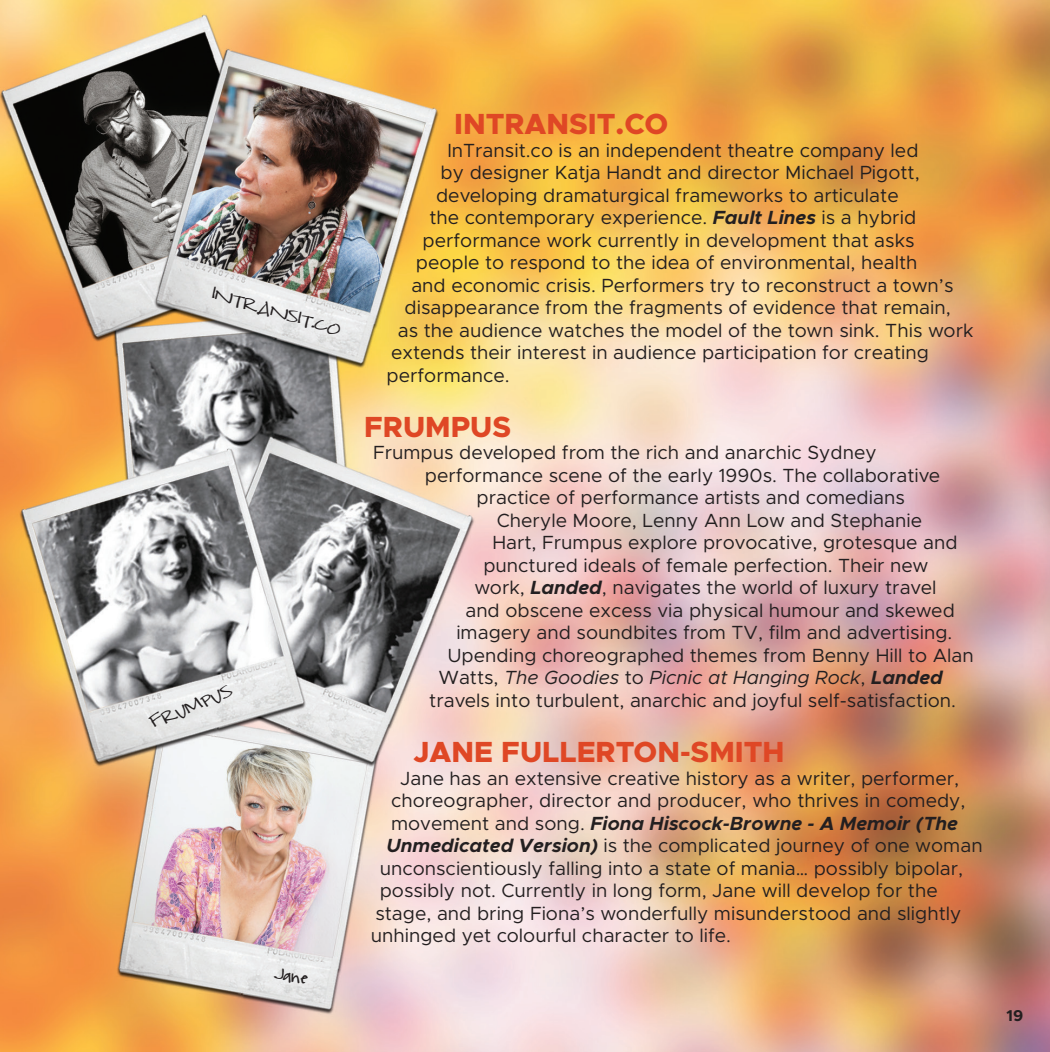
<style>
.page{position:relative;width:1050px;height:1052px;background:#fff}
.page>*{position:absolute;margin:0;border:0;box-sizing:border-box;transform-origin:0 0}
.date{font:800 29.25px "Metropolis";color:#df4725}
.met_body{font:19.12px "Metropolis";color:#231f20}
.met_body-2{font:italic 700 19.12px "Metropolis";color:#231f20}
.met_body-3{font:italic 19.12px "Metropolis";color:#231f20}
.date-2{font:15.75px "Pea Logan";color:#231f20}
.t1{font:700 15.75px "Metropolis";color:#231f20}
.s1{font-weight:700;font-style:italic}
.s2{font-style:normal}
.s3{font-weight:700}
.s4{font-weight:400;font-style:normal}
</style>
<div class="page">
<img style="left:0;top:0;width:1049px;height:1052px">
<p class="date-2" style="left:216px;top:282px;width:134px;rotate:17deg">INTRANSIT.CO</p>
<p class="date-2" style="left:147px;top:713px;width:89px;rotate:-22deg">FRUMPUS</p>
<p class="date-2" style="left:276px;top:964px;width:35px;rotate:9deg">Jane</p>
<p class="date" style="left:454px;top:106px;width:216px">INTRANSIT.CO</p>
<p class="met_body" style="left:447px;top:138px;width:472px">InTransit.co is an independent theatre company led</p>
<p class="met_body" style="left:440px;top:161px;width:480px">by designer Katja Handt and director Michael Pigott,</p>
<p class="met_body" style="left:436px;top:183px;width:464px">developing dramaturgical frameworks to articulate</p>
<p class="met_body" style="left:429px;top:206px;width:488px">the contemporary experience. <span class="s1">Fault Lines</span> is a hybrid</p>
<p class="met_body" style="left:422px;top:228px;width:493px">performance work currently in development that asks</p>
<p class="met_body" style="left:416px;top:251px;width:503px">people to respond to the idea of environmental, health</p>
<p class="met_body" style="left:411px;top:273px;width:543px">and economic crisis. Performers try to reconstruct a town’s</p>
<p class="met_body" style="left:404px;top:296px;width:548px">disappearance from the fragments of evidence that remain,</p>
<p class="met_body" style="left:398px;top:318px;width:577px">as the audience watches the model of the town sink. This work</p>
<p class="met_body" style="left:391px;top:341px;width:539px">extends their interest in audience participation for creating</p>
<p class="met_body" style="left:386px;top:363px;width:125px">performance.</p>
<p class="date" style="left:364px;top:408px;width:148px">FRUMPUS</p>
<p class="met_body" style="left:373px;top:441px;width:505px">Frumpus developed from the rich and anarchic Sydney</p>
<p class="met_body" style="left:425px;top:463px;width:517px">performance scene of the early 1990s. The collaborative</p>
<p class="met_body" style="left:476px;top:486px;width:430px">practice of performance artists and comedians</p>
<p class="met_body" style="left:497px;top:508px;width:427px">Cheryle Moore, Lenny Ann Low and Stephanie</p>
<p class="met_body" style="left:492px;top:531px;width:467px">Hart, Frumpus explore provocative, grotesque and</p>
<p class="met_body" style="left:483px;top:553px;width:446px">punctured ideals of female perfection. Their new</p>
<p class="met_body" style="left:474px;top:576px;width:463px">work, <span class="s1">Landed</span>, navigates the world of luxury travel</p>
<p class="met_body" style="left:465px;top:598px;width:491px">and obscene excess via physical humour and skewed</p>
<p class="met_body" style="left:456px;top:621px;width:497px">imagery and soundbites from TV, film and advertising.</p>
<p class="met_body" style="left:447px;top:643px;width:528px">Upending choreographed themes from Benny Hill to Alan</p>
<p class="met_body-3" style="left:438px;top:666px;width:506px"><span class="s2">Watts,</span> The Goodies <span class="s2">to</span> Picnic at Hanging Rock<span class="s2">,</span> <span class="s3">Landed</span></p>
<p class="met_body" style="left:429px;top:688px;width:528px">travels into turbulent, anarchic and joyful self-satisfaction.</p>
<p class="date" style="left:413px;top:733px;width:372px">JANE FULLERTON-SMITH</p>
<p class="met_body" style="left:400px;top:766px;width:560px">Jane has an extensive creative history as a writer, performer,</p>
<p class="met_body" style="left:391px;top:789px;width:576px">choreographer, director and producer, who thrives in comedy,</p>
<p class="met_body-2" style="left:391px;top:811px;width:568px"><span class="s4">movement and song.</span> Fiona Hiscock-Browne - A Memoir (The</p>
<p class="met_body" style="left:386px;top:834px;width:597px"><span class="s1">Unmedicated Version)</span> is the complicated journey of one woman</p>
<p class="met_body" style="left:380px;top:856px;width:585px">unconscientiously falling into a state of mania… possibly bipolar,</p>
<p class="met_body" style="left:380px;top:879px;width:559px">possibly not. Currently in long form, Jane will develop for the</p>
<p class="met_body" style="left:375px;top:901px;width:587px">stage, and bring Fiona’s wonderfully misunderstood and slightly</p>
<p class="met_body" style="left:371px;top:924px;width:362px">unhinged yet colourful character to life.</p>
<p class="t1" style="left:1006px;top:1005px;width:18px">19</p>
</div>
